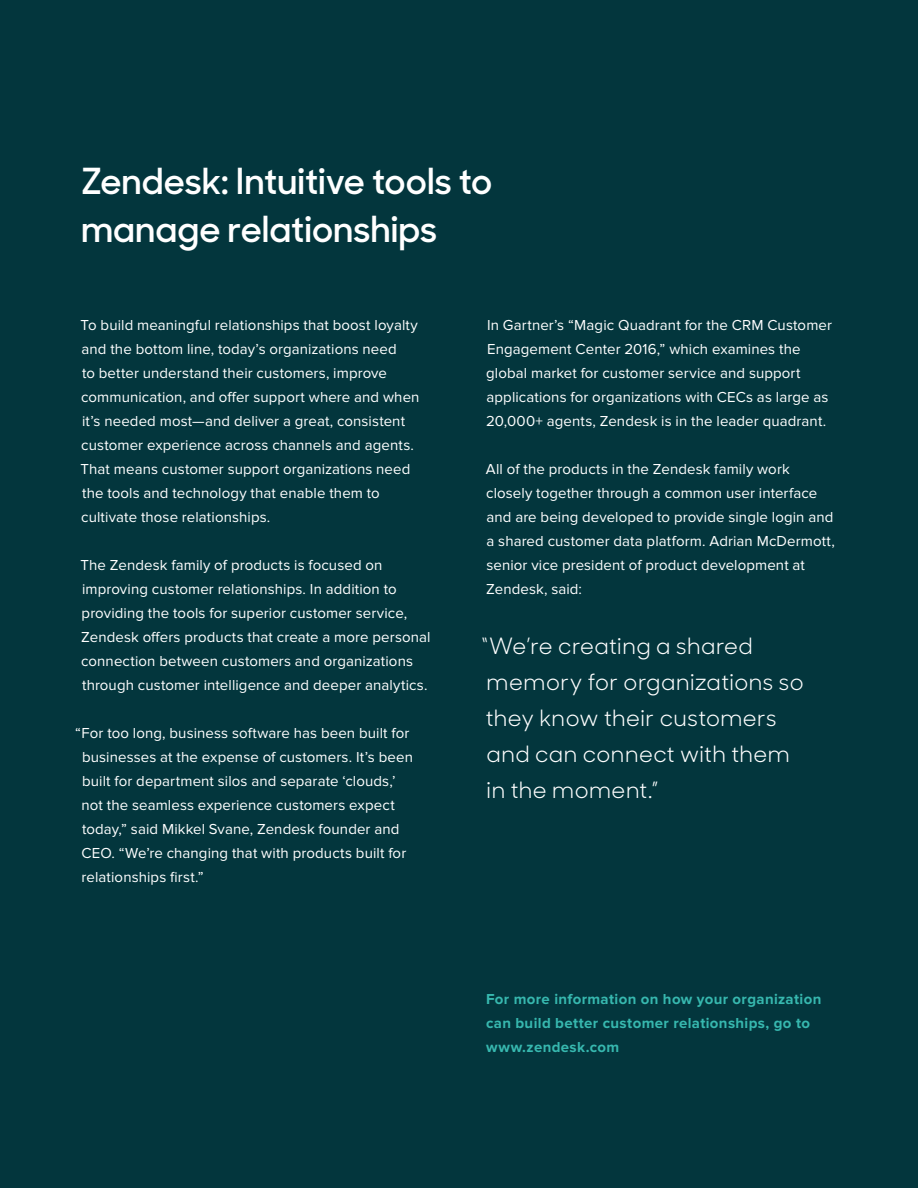
<style>
.page{position:relative;width:918px;height:1188px;background:#03363d}
.page>*{position:absolute;margin:0;border:0;box-sizing:border-box;transform-origin:0 0}
.t1{font:600 36px/48px "Sharp Sans No 1";color:#fff}
.t2{font:22.5px/36px "Sharp Sans No 1";letter-spacing:.025em;color:#fff}
.t3{font:15px/24px "Proxima Nova";letter-spacing:.005em;color:#fff}
.t4{font:700 15px/24px "Proxima Nova";letter-spacing:.025em;color:#37b8af}
</style>
<div class="page">
<h1 class="t1" style="left:81px;top:155px;width:413px">Zendesk: Intuitive tools to manage relationships</h1>
<p class="t3" style="left:81px;top:313px;width:340px">To build meaningful relationships that boost loyalty and the bottom line, today’s organizations need<br>to better understand their customers, improve communication, and offer support where and when it’s needed most—and deliver a great, consistent customer experience across channels and agents.<br>That means customer support organizations need the tools and technology that enable them to cultivate those relationships.</p>
<p class="t3" style="left:81px;top:553px;width:351px">The Zendesk family of products is focused on improving customer relationships. In addition to providing the tools for superior customer service, Zendesk offers products that create a more personal connection between customers and organizations through customer intelligence and deeper analytics.</p>
<p class="t3" style="left:81px;top:721px;width:333px;text-indent:-6px">“For too long, business software has been built for businesses at the expense of customers. It’s been built for department silos and separate ‘clouds,’ not the seamless experience customers expect today,” said Mikkel Svane, Zendesk founder and CEO. “We’re changing that with products built for relationships first.”</p>
<p class="t3" style="left:486px;top:313px;width:347px">In Gartner’s “Magic Quadrant for the CRM Customer Engagement Center 2016,” which examines the global market for customer service and support applications for organizations with CECs as large as 20,000+ agents, Zendesk is in the leader quadrant.</p>
<p class="t3" style="left:486px;top:457px;width:350px">All of the products in the Zendesk family work closely together through a common user interface and are being developed to provide single login and a shared customer data platform. Adrian McDermott, senior vice president of product development at Zendesk, said:</p>
<h2 class="t2" style="left:482px;top:626px;width:324px">“We’re creating a shared memory for organizations so they know their customers and can connect with them in the moment.”</h2>
<p class="t4" style="left:486px;top:988px;width:337px">For more information on how your organization can build better customer relationships, go to www.zendesk.com</p>
</div>
